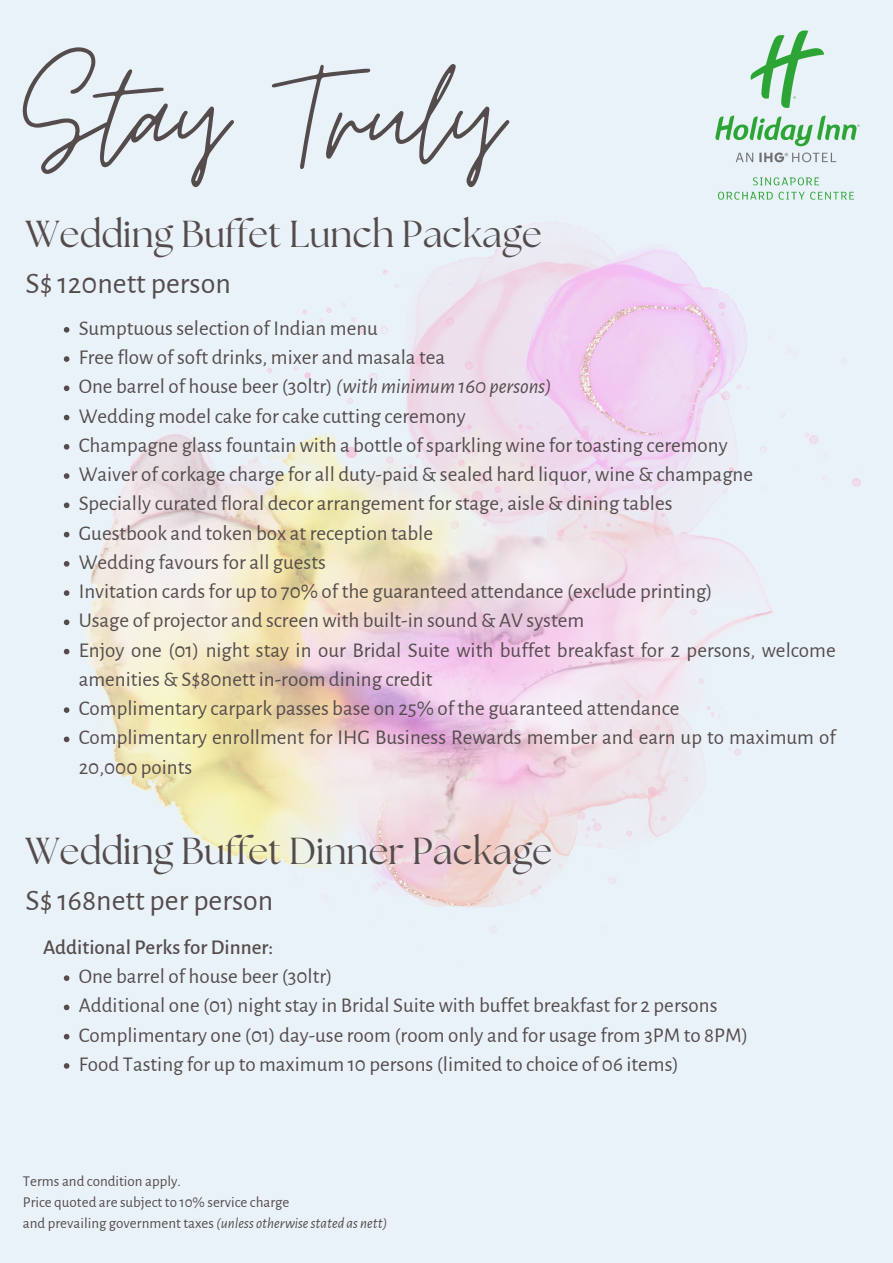
<style>
.page{position:relative;width:893px;height:1263px;background:#eaf2f9}
.page>*{position:absolute;margin:0;border:0;box-sizing:border-box;transform-origin:0 0}
.t1{font:157.05px "Moon Time";color:#544c4c}
.t2{font:37.5px "The Seasons";color:#544c4c}
.t3{font:30px "Alegreya Sans";color:#544c4c}
.t4{font:21px/29.2px "Alegreya Sans";color:#544c4c}
.t5{font:500 21px "Alegreya Sans";color:#544c4c}
.t6{font:15px "Alegreya Sans";color:#544c4c}
.t7{font:italic 15px "Alegreya Sans";color:#544c4c}
.s1{font-style:italic}
.s2{font-style:normal}
</style>
<div class="page">
<img style="left:302px;top:222px;width:559px;height:711px">
<img style="left:85px;top:340px;width:705px;height:555px">
<svg style="left:64px;top:327px;width:5px;height:6px"></svg>
<svg style="left:64px;top:356px;width:5px;height:6px"></svg>
<svg style="left:64px;top:385px;width:5px;height:6px"></svg>
<svg style="left:64px;top:415px;width:5px;height:5px"></svg>
<svg style="left:64px;top:444px;width:5px;height:6px"></svg>
<svg style="left:64px;top:473px;width:5px;height:6px"></svg>
<svg style="left:64px;top:502px;width:5px;height:6px"></svg>
<svg style="left:64px;top:532px;width:5px;height:5px"></svg>
<svg style="left:64px;top:561px;width:5px;height:6px"></svg>
<svg style="left:64px;top:590px;width:5px;height:6px"></svg>
<svg style="left:64px;top:619px;width:5px;height:6px"></svg>
<svg style="left:64px;top:649px;width:5px;height:5px"></svg>
<svg style="left:64px;top:707px;width:5px;height:6px"></svg>
<svg style="left:64px;top:736px;width:5px;height:6px"></svg>
<img style="left:715px;top:30px;width:145px;height:170px">
<svg style="left:64px;top:975px;width:5px;height:6px"></svg>
<svg style="left:64px;top:1004px;width:5px;height:6px"></svg>
<svg style="left:64px;top:1034px;width:5px;height:5px"></svg>
<svg style="left:64px;top:1063px;width:5px;height:6px"></svg>
<p class="t1" style="left:23px;top:23px;width:480px">Stay Truly</p>
<p class="t2" style="left:26px;top:217px;width:518px">Wedding Buffet Lunch Package</p>
<p class="t3" style="left:26px;top:269px;width:207px">S$ 120nett person</p>
<p class="t4" style="left:79px;top:314px;width:301px">Sumptuous selection of Indian menu</p>
<p class="t4" style="left:79px;top:343px;width:368px">Free flow of soft drinks, mixer and masala tea</p>
<p class="t4" style="left:79px;top:372px;width:474px">One barrel of house beer (30ltr) <span class="s1">(with minimum 160 persons)</span></p>
<p class="t4" style="left:79px;top:402px;width:388px">Wedding model cake for cake cutting ceremony</p>
<p class="t4" style="left:79px;top:431px;width:650px">Champagne glass fountain with a bottle of sparkling wine for toasting ceremony</p>
<p class="t4" style="left:79px;top:460px;width:676px">Waiver of corkage charge for all duty-paid &amp; sealed hard liquor, wine &amp; champagne</p>
<p class="t4" style="left:79px;top:489px;width:595px">Specially curated floral decor arrangement for stage, aisle &amp; dining tables</p>
<p class="t4" style="left:79px;top:519px;width:356px">Guestbook and token box at reception table</p>
<p class="t4" style="left:79px;top:548px;width:249px">Wedding favours for all guests</p>
<p class="t4" style="left:79px;top:577px;width:635px">Invitation cards for up to 70% of the guaranteed attendance (exclude printing)</p>
<p class="t4" style="left:79px;top:606px;width:507px">Usage of projector and screen with built-in sound &amp; AV system</p>
<p class="t4" style="left:79px;top:636px;width:758px">Enjoy one (01) night stay in our Bridal Suite with buffet breakfast for 2 persons, welcome amenities &amp; S$80nett in-room dining credit</p>
<p class="t4" style="left:79px;top:694px;width:602px">Complimentary carpark passes base on 25% of the guaranteed attendance</p>
<p class="t4" style="left:79px;top:723px;width:758px">Complimentary enrollment for IHG Business Rewards member and earn up to maximum of<br>20,000 points</p>
<p class="t2" style="left:26px;top:834px;width:528px">Wedding Buffet Dinner Package</p>
<p class="t3" style="left:26px;top:885px;width:249px">S$ 168nett per person</p>
<p class="t5" style="left:43px;top:937px;width:232px">Additional Perks for Dinner:</p>
<p class="t4" style="left:79px;top:962px;width:255px">One barrel of house beer (30ltr)</p>
<p class="t4" style="left:79px;top:991px;width:640px">Additional one (01) night stay in Bridal Suite with buffet breakfast for 2 persons</p>
<p class="t4" style="left:79px;top:1021px;width:671px">Complimentary one (01) day-use room (room only and for usage from 3PM to 8PM)</p>
<p class="t4" style="left:79px;top:1050px;width:601px">Food Tasting for up to maximum 10 persons (limited to choice of 06 items)</p>
<p class="t6" style="left:23px;top:1174px;width:160px">Terms and condition apply.</p>
<p class="t6" style="left:23px;top:1195px;width:268px">Price quoted are subject to 10% service charge</p>
<p class="t7" style="left:23px;top:1216px;width:366px"><span class="s2">and prevailing government taxes</span> (unless otherwisestated as nett)</p>
</div>
